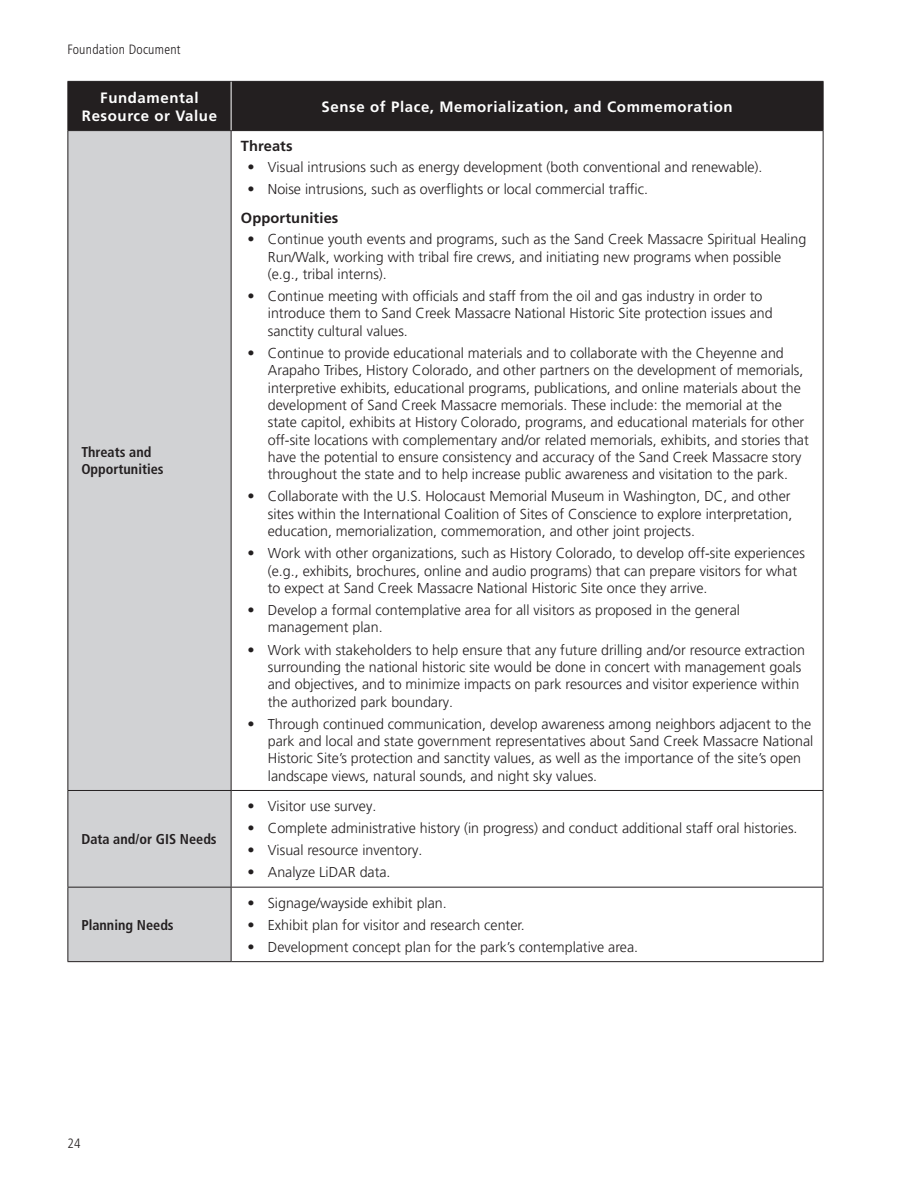
<style>
.page{position:relative;width:918px;height:1188px;background:#fff}
.page>*{position:absolute;margin:0;border:0;box-sizing:border-box;transform-origin:0 0}
.t1{font:700 15px/18px "Frutiger LT Std";letter-spacing:.04em;color:#fff;text-align:center}
.t2{font:700 14.7px "Frutiger LT Std";letter-spacing:.01em;color:#231f20}
.t3{font:300 14.25px/17.4px "Frutiger LT Pro";color:#231f20}
.t4{font:700 condensed 14.25px/17.1px "Frutiger LT Std";color:#231f20}
.t5{font:300 condensed 13.5px "Frutiger LT Std";letter-spacing:.02em;color:#231f20}
</style>
<div class="page">
<div style="left:69px;top:82px;width:754px;height:48px;background:#231f20"></div>
<div style="left:69px;top:131px;width:162px;height:830px;background:#d1d2d4"></div>
<hr style="left:231px;top:81px;width:593px;height:1px;background:#231f20">
<hr style="left:823px;top:82px;width:1px;height:48px;background:#231f20">
<hr style="left:68px;top:131px;width:1px;height:659px;background:#231f20">
<hr style="left:231px;top:130px;width:593px;height:1px;background:#231f20">
<hr style="left:231px;top:131px;width:1px;height:659px;background:#231f20">
<hr style="left:823px;top:131px;width:1px;height:659px;background:#231f20">
<hr style="left:68px;top:790px;width:163px;height:1px;background:#231f20">
<hr style="left:68px;top:791px;width:1px;height:96px;background:#231f20">
<hr style="left:231px;top:790px;width:593px;height:1px;background:#231f20">
<hr style="left:231px;top:791px;width:1px;height:96px;background:#231f20">
<hr style="left:823px;top:791px;width:1px;height:96px;background:#231f20">
<hr style="left:68px;top:887px;width:163px;height:1px;background:#231f20">
<hr style="left:68px;top:888px;width:1px;height:73px;background:#231f20">
<hr style="left:231px;top:887px;width:593px;height:1px;background:#231f20">
<hr style="left:231px;top:888px;width:1px;height:73px;background:#231f20">
<hr style="left:823px;top:888px;width:1px;height:73px;background:#231f20">
<hr style="left:68px;top:961px;width:163px;height:1px;background:#231f20">
<hr style="left:231px;top:961px;width:593px;height:1px;background:#231f20">
<hr style="left:68px;top:81px;width:163px;height:1px;background:#231f20">
<hr style="left:68px;top:82px;width:1px;height:48px;background:#231f20">
<hr style="left:68px;top:130px;width:163px;height:1px;background:#231f20">
<hr style="left:231px;top:82px;width:1px;height:48px;background:#fff">
<p class="t5" style="left:68px;top:42px;width:115px">Foundation Document</p>
<p class="t1" style="left:82px;top:88px;width:137px">Fundamental<br>Resource or Value</p>
<p class="t1" style="left:322px;top:97px;width:413px">Sense of Place, Memorialization, and Commemoration</p>
<p class="t4" style="left:81px;top:444px;width:84px">Threats and<br>Opportunities</p>
<p class="t4" style="left:81px;top:831px;width:137px">Data and/or GIS Needs</p>
<p class="t4" style="left:81px;top:916px;width:94px">Planning Needs</p>
<p class="t2" style="left:241px;top:138px;width:53px">Threats</p>
<p class="t3" style="left:248px;top:159px;width:516px">• Visual intrusions such as energy development (both conventional and renewable).</p>
<p class="t3" style="left:248px;top:181px;width:402px">• Noise intrusions, such as overflights or local commercial traffic.</p>
<p class="t2" style="left:241px;top:210px;width:99px">Opportunities</p>
<p class="t3" style="left:268px;top:231px;width:540px;text-indent:-20px">• Continue youth events and programs, such as the Sand Creek Massacre Spiritual Healing<br>Run/Walk, working with tribal fire crews, and initiating new programs when possible (e.g., tribal interns).</p>
<p class="t3" style="left:268px;top:288px;width:506px;text-indent:-20px">• Continue meeting with officials and staff from the oil and gas industry in order to introduce them to Sand Creek Massacre National Historic Site protection issues and sanctity cultural values.</p>
<p class="t3" style="left:268px;top:344px;width:543px;text-indent:-20px">• Continue to provide educational materials and to collaborate with the Cheyenne and Arapaho Tribes, History Colorado, and other partners on the development of memorials, interpretive exhibits, educational programs, publications, and online materials about the development of Sand Creek Massacre memorials. These include: the memorial at the state capitol, exhibits at History Colorado, programs, and educational materials for other off-site locations with complementary and/or related memorials, exhibits, and stories that have the potential to ensure consistency and accuracy of the Sand Creek Massacre story throughout the state and to help increase public awareness and visitation to the park.</p>
<p class="t3" style="left:268px;top:488px;width:526px;text-indent:-20px">• Collaborate with the U.S. Holocaust Memorial Museum in Washington, DC, and other sites within the International Coalition of Sites of Conscience to explore interpretation, education, memorialization, commemoration, and other joint projects.</p>
<p class="t3" style="left:268px;top:545px;width:539px;text-indent:-20px">• Work with other organizations, such as History Colorado, to develop off-site experiences (e.g., exhibits, brochures, online and audio programs) that can prepare visitors for what to expect at Sand Creek Massacre National Historic Site once they arrive.</p>
<p class="t3" style="left:268px;top:602px;width:474px;text-indent:-20px">• Develop a formal contemplative area for all visitors as proposed in the general management plan.</p>
<p class="t3" style="left:268px;top:641px;width:539px;text-indent:-20px">• Work with stakeholders to help ensure that any future drilling and/or resource extraction surrounding the national historic site would be done in concert with management goals and objectives, and to minimize impacts on park resources and visitor experience within the authorized park boundary.</p>
<p class="t3" style="left:268px;top:715px;width:547px;text-indent:-20px">• Through continued communication, develop awareness among neighbors adjacent to the park and local and state government representatives about Sand Creek Massacre National Historic Site’s protection and sanctity values, as well as the importance of the site’s open landscape views, natural sounds, and night sky values.</p>
<p class="t3" style="left:248px;top:797px;width:130px">• Visitor use survey.</p>
<p class="t3" style="left:248px;top:820px;width:551px">• Complete administrative history (in progress) and conduct additional staff oral histories.</p>
<p class="t3" style="left:248px;top:842px;width:176px">• Visual resource inventory.</p>
<p class="t3" style="left:248px;top:864px;width:144px">• Analyze LiDAR data.</p>
<p class="t3" style="left:248px;top:894px;width:201px">• Signage/wayside exhibit plan.</p>
<p class="t3" style="left:248px;top:916px;width:279px">• Exhibit plan for visitor and research center.</p>
<p class="t3" style="left:248px;top:938px;width:392px">• Development concept plan for the park’s contemplative area.</p>
<p class="t5" style="left:68px;top:1135px;width:15px">24</p>
</div>
